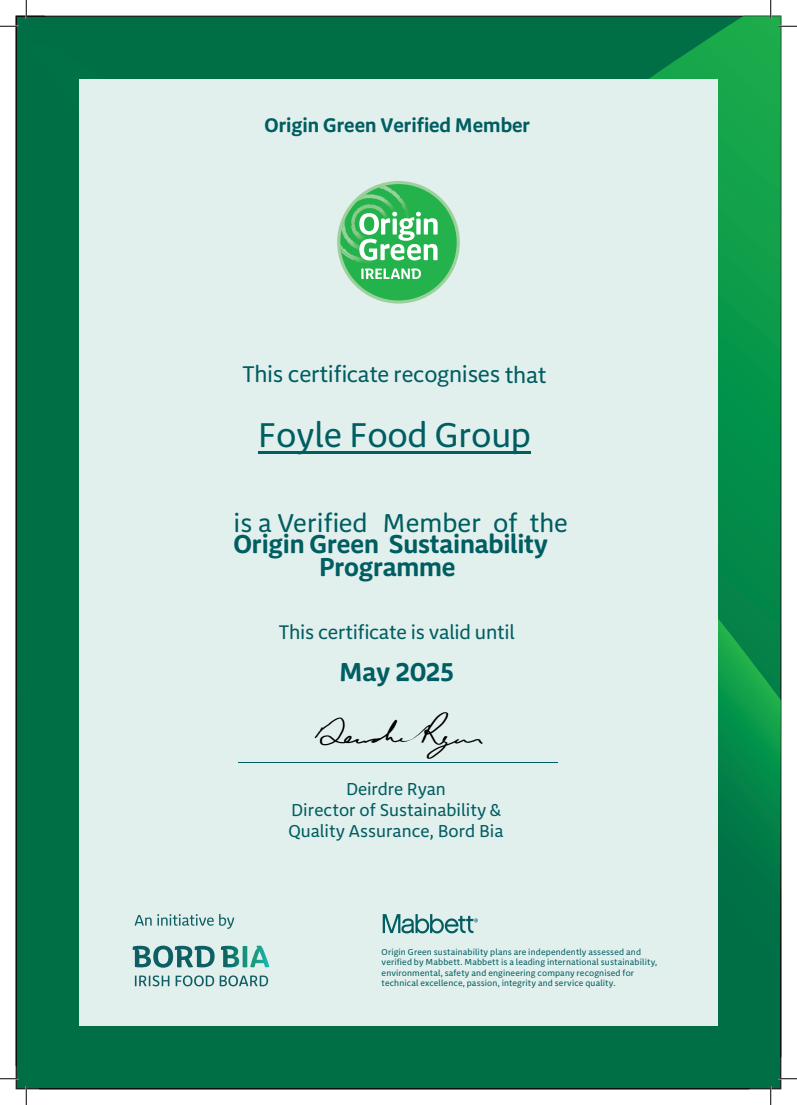
<style>
.page{position:relative;width:797px;height:1105px;background:#fff}
.page>*{position:absolute;margin:0;border:0;box-sizing:border-box;transform-origin:0 0}
.t1{font:35px "Bord Bia Sans";letter-spacing:-.01em;color:#005e62}
.t2{font:700 26.25px/22.5px "Bord Bia Sans";letter-spacing:-.01em;color:#005d61;text-align:center}
.t3{font:26.25px "Bord Bia Sans";color:#005d61}
.t4{font:23.12px "Bord Bia Sans";letter-spacing:-.015em;color:#005d61}
.t5{font:20px "Bord Bia Sans";letter-spacing:-.015em;color:#005d61}
.t6{font:700 20px "Bord Bia Sans";letter-spacing:-.005em;color:#005d61}
.t7{font:17.5px/21px "Bord Bia Sans";color:#005d61;text-align:center}
.t8{font:8.75px/10.5px "Bord Bia Sans";letter-spacing:.015em;color:#005d61}
.s1{font-size:22.5px}
</style>
<div class="page">
<div style="left:46px;top:16px;width:696px;height:63px;background:#006f45"></div>
<img style="left:647px;top:17px;width:95px;height:590px">
<img style="left:780px;top:16px;width:1px;height:672px">
<img style="left:742px;top:16px;width:38px;height:591px">
<div style="left:46px;top:43px;width:95px;height:564px;background:#006f46"></div>
<img style="left:16px;top:16px;width:30px;height:672px">
<img style="left:17px;top:607px;width:763px;height:81px">
<img style="left:16px;top:688px;width:764px;height:401px">
<div style="left:79px;top:79px;width:638px;height:946px;background:#e2f0ed"></div>
<svg style="left:133px;top:945px;width:81px;height:23px"></svg>
<svg style="left:221px;top:946px;width:48px;height:21px"></svg>
<svg style="left:135px;top:975px;width:34px;height:11px"></svg>
<svg style="left:176px;top:975px;width:38px;height:11px"></svg>
<svg style="left:220px;top:975px;width:48px;height:11px"></svg>
<svg style="left:135px;top:914px;width:99px;height:15px"></svg>
<img style="left:382px;top:914px;width:96px;height:20px">
<svg style="left:337px;top:181px;width:123px;height:123px"></svg>
<div style="left:340px;top:184px;width:116px;height:116px;background:#23b24b;border-radius:50%"></div>
<svg style="left:340px;top:188px;width:97px;height:91px"></svg>
<hr style="left:239px;top:763px;width:319px;height:1px;background:#005d61">
<svg style="left:0;top:25px;width:19px;height:2px"></svg>
<svg style="left:778px;top:25px;width:19px;height:2px"></svg>
<svg style="left:0;top:1078px;width:19px;height:1px"></svg>
<svg style="left:778px;top:1078px;width:19px;height:1px"></svg>
<svg style="left:25px;top:0;width:2px;height:19px"></svg>
<svg style="left:25px;top:1086px;width:2px;height:19px"></svg>
<svg style="left:770px;top:0;width:1px;height:19px"></svg>
<svg style="left:770px;top:1086px;width:1px;height:19px"></svg>
<img style="left:314px;top:712px;width:169px;height:47px">
<hr style="left:258px;top:452px;width:273px;height:2px;background:#005e62">
<h3 class="t6" style="left:265px;top:113px;width:267px">Origin Green Verified Member</h3>
<h3 class="t4" style="left:242px;top:361px;width:305px">This certifi<span class="s1">cate recog</span>nises that</h3>
<h1 class="t1" style="left:258px;top:415px;width:275px">Foyle Food Group</h1>
<h2 class="t3" style="left:233px;top:508px;width:336px">is a Verified Member of the</h2>
<h2 class="t2" style="left:233px;top:533px;width:316px">Origin Green Sustainability<br>Programme</h2>
<h3 class="t5" style="left:279px;top:620px;width:237px">This certificate is valid until</h3>
<h2 class="t2" style="left:339px;top:660px;width:116px">May 2025</h2>
<h3 class="t7" style="left:288px;top:778px;width:217px">Deirdre Ryan<br>Director of Sustainability &amp;<br>Quality Assurance, Bord Bia</h3>
<p class="t8" style="left:381px;top:946px;width:277px">Origin Green sustainability plans are independently assessed and verified by Mabbett. Mabbett is a leading international sustainability, environmental, safety and engineering company recognised for technical excellence, passion, integrity and service quality.</p>
</div>
